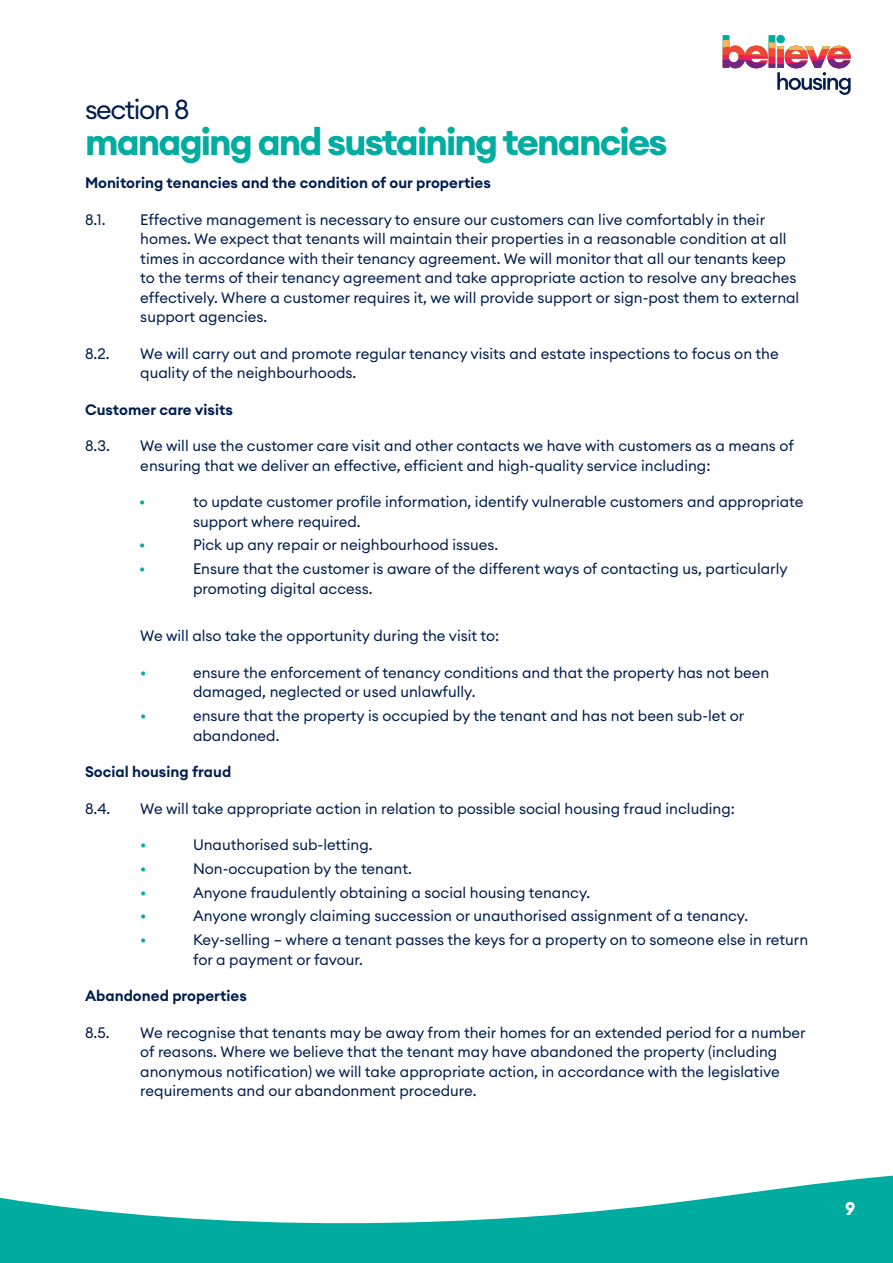
<style>
.page{position:relative;width:893px;height:1263px;background:#fff}
.page>*{position:absolute;margin:0;border:0;box-sizing:border-box;transform-origin:0 0}
.t1{font:700 37.5px "Euclid Circular A";letter-spacing:-.05em;color:#00aca0}
.t2{font:27px "Euclid Circular A";letter-spacing:-.05em;color:#001d4e}
.t3{font:700 18px "Euclid Circular A";color:#fff}
.t4{font:15px/19.5px "Euclid Circular A";color:#001d4e}
.t5{font:600 15px "Euclid Circular A";color:#001d4e}
.t6{font:15px "Euclid Circular A";color:#00aca0}
</style>
<div class="page">
<svg style="left:723px;top:35px;width:128px;height:60px"></svg>
<svg style="left:0;top:1175px;width:893px;height:88px;fill:#00aca0"></svg>
<h2 class="t2" style="left:85px;top:92px;width:106px">section 8</h2>
<h1 class="t1" style="left:85px;top:117px;width:584px">managing and sustaining tenancies</h1>
<p class="t5" style="left:85px;top:173px;width:407px">Monitoring tenancies and the condition of our properties</p>
<p class="t4" style="left:85px;top:209px;width:22px">8.1.</p>
<p class="t4" style="left:140px;top:209px;width:660px">Effective management is necessary to ensure our customers can live comfortably in their homes. We expect that tenants will maintain their properties in a reasonable condition at all times in accordance with their tenancy agreement. We will monitor that all our tenants keep to the terms of their tenancy agreement and take appropriate action to resolve any breaches effectively. Where a customer requires it, we will provide support or sign-post them to external support agencies.</p>
<p class="t4" style="left:85px;top:343px;width:26px">8.2.</p>
<p class="t4" style="left:140px;top:343px;width:640px">We will carry out and promote regular tenancy visits and estate inspections to focus on the quality of the neighbourhoods.</p>
<p class="t5" style="left:85px;top:400px;width:149px">Customer care visits</p>
<p class="t4" style="left:85px;top:436px;width:26px">8.3.</p>
<p class="t4" style="left:140px;top:436px;width:655px">We will use the customer care visit and other contacts we have with customers as a means of ensuring that we deliver an effective, efficient and high-quality service including:</p>
<p class="t6" style="left:139px;top:492px;width:8px">•</p>
<p class="t4" style="left:193px;top:492px;width:612px">to update customer profile information, identify vulnerable customers and appropriate support where required.</p>
<p class="t6" style="left:139px;top:535px;width:8px">•</p>
<p class="t4" style="left:193px;top:535px;width:307px">Pick up any repair or neighbourhood issues.</p>
<p class="t6" style="left:139px;top:559px;width:8px">•</p>
<p class="t4" style="left:193px;top:559px;width:596px">Ensure that the customer is aware of the different ways of contacting us, particularly promoting digital access.</p>
<p class="t4" style="left:140px;top:626px;width:361px">We will also take the opportunity during the visit to:</p>
<p class="t6" style="left:140px;top:663px;width:8px">•</p>
<p class="t4" style="left:193px;top:662px;width:578px">ensure the enforcement of tenancy conditions and that the property has not been damaged, neglected or used unlawfully.</p>
<p class="t6" style="left:140px;top:706px;width:8px">•</p>
<p class="t4" style="left:193px;top:706px;width:553px">ensure that the property is occupied by the tenant and has not been sub-let or abandoned.</p>
<p class="t5" style="left:85px;top:762px;width:148px">Social housing fraud</p>
<p class="t4" style="left:85px;top:798px;width:27px">8.4.</p>
<p class="t4" style="left:140px;top:798px;width:596px">We will take appropriate action in relation to possible social housing fraud including:</p>
<p class="t6" style="left:140px;top:835px;width:8px">•</p>
<p class="t4" style="left:193px;top:835px;width:181px">Unauthorised sub-letting.</p>
<p class="t6" style="left:140px;top:859px;width:8px">•</p>
<p class="t4" style="left:193px;top:858px;width:220px">Non-occupation by the tenant.</p>
<p class="t6" style="left:140px;top:882px;width:8px">•</p>
<p class="t4" style="left:193px;top:882px;width:399px">Anyone fraudulently obtaining a social housing tenancy.</p>
<p class="t6" style="left:140px;top:906px;width:8px">•</p>
<p class="t4" style="left:193px;top:906px;width:557px">Anyone wrongly claiming succession or unauthorised assignment of a tenancy.</p>
<p class="t6" style="left:140px;top:930px;width:8px">•</p>
<p class="t4" style="left:193px;top:930px;width:617px">Key-selling – where a tenant passes the keys for a property on to someone else in return for a payment or favour.</p>
<p class="t5" style="left:85px;top:986px;width:163px">Abandoned properties</p>
<p class="t4" style="left:85px;top:1022px;width:26px">8.5.</p>
<p class="t4" style="left:140px;top:1022px;width:667px">We recognise that tenants may be away from their homes for an extended period for a number of reasons. Where we believe that the tenant may have abandoned the property (including anonymous notification) we will take appropriate action, in accordance with the legislative requirements and our abandonment procedure.</p>
<p class="t3" style="left:845px;top:1197px;width:12px">9</p>
</div>
